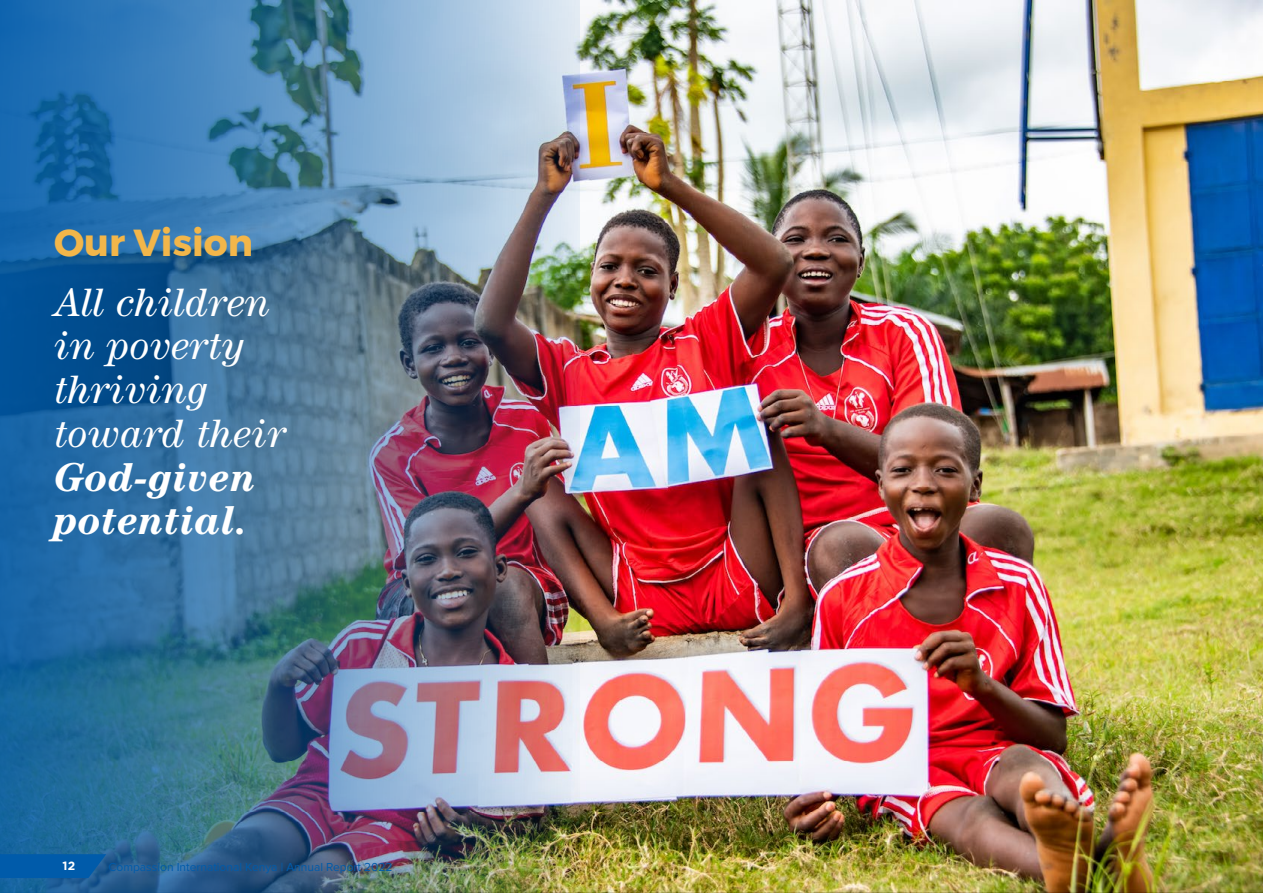
<style>
.page{position:relative;width:1263px;height:893px;background:#fff}
.page>*{position:absolute;margin:0;border:0;box-sizing:border-box;transform-origin:0 0}
.t1{font:italic 40.5px/43.7px "Century Std";letter-spacing:.01em;color:#fff}
.Heading_1{font:700 37.5px "Montserrat";color:#f2b64a}
.t2{font:12px "Proxima Nova";color:#005baa}
.t3{font:700 12px "Gotham";color:#fff}
.s1{font-family:"Century IT Cby BT";font-weight:700}
</style>
<div class="page">
<img style="left:580px;top:0;width:682px;height:892px">
<img style="left:0;top:0;width:580px;height:893px">
<svg style="left:1262px;top:0;width:1px;height:893px"></svg>
<svg style="left:0;top:854px;width:106px;height:24px;background:#035ba7"></svg>
<p class="Heading_1" style="left:54px;top:213px;width:201px">Our Vision</p>
<p class="t1" style="left:54px;top:280px;width:233px">All children in poverty thriving toward their<br><span class="s1">God-given potential.</span></p>
<p class="t3" style="left:63px;top:858px;width:14px">12</p>
<p class="t2" style="left:108px;top:860px;width:286px">Compassion International Kenya | Annual Report 2022</p>
</div>
